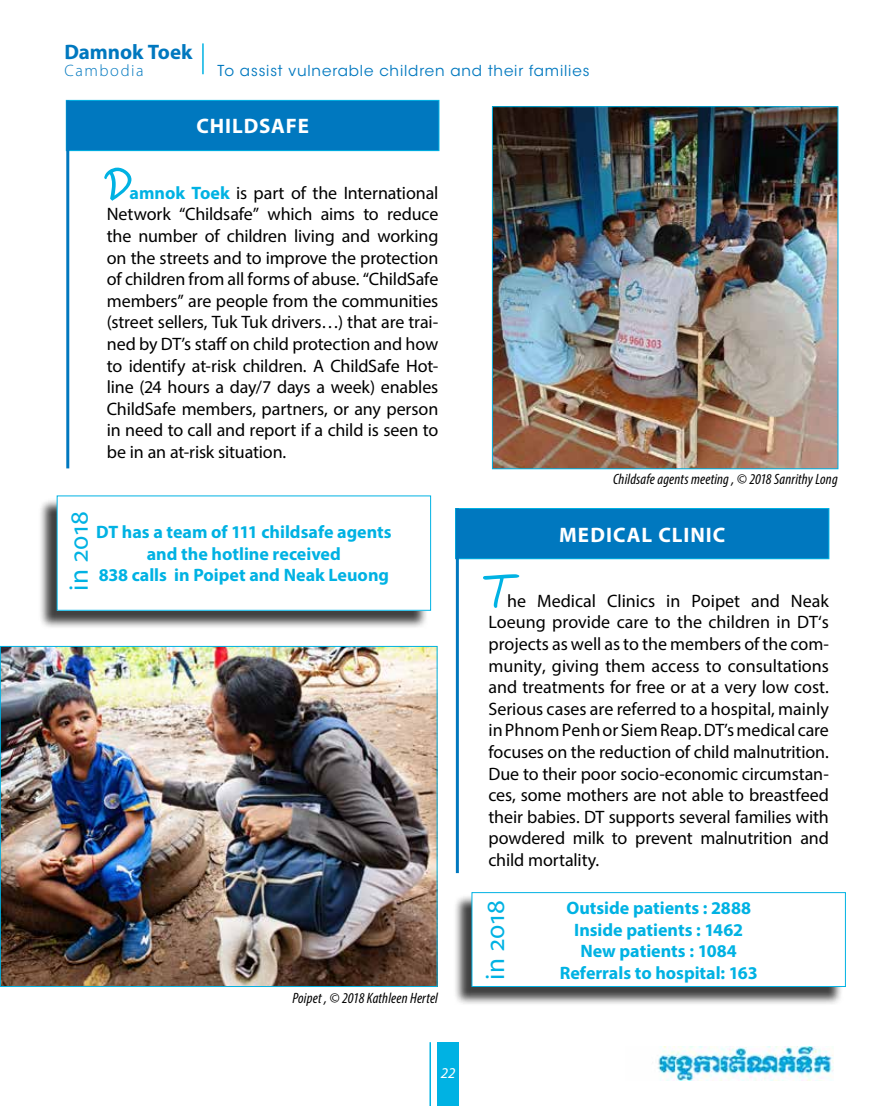
<style>
.page{position:relative;width:893px;height:1106px;background:#fff}
.page>*{position:absolute;margin:0;border:0;box-sizing:border-box;transform-origin:0 0}
.t1{font:700 54px "SF Scribbled Sans";color:#00b2e3}
.t2{font:27px "Myriad Pro";letter-spacing:.02em;color:#00b2e3}
.t3{font:700 21px "Myriad Pro";letter-spacing:.05em;color:#fff}
.t4{font:700 21px "Myriad Pro";letter-spacing:-.005em;color:#0078bf}
.t5{font:18px/21.6px "Myriad Pro";letter-spacing:-.01em;color:#000;text-align:justify}
.t6{font:700 18px/21.6px "Myriad Pro";color:#00b2e3;text-align:center}
.t7{font:300 16.5px "Myriad Pro";letter-spacing:.09em;color:#0078bf}
.t8{font:italic condensed 15px "Myriad Pro";letter-spacing:.01em;color:#000}
.t9{font:15px "ITC Avant Garde Std";letter-spacing:.055em;color:#0078bf}
.t10{font:italic 15px "Myriad Pro";color:#fff}
.s1{font-weight:700;color:#00b2e3}
</style>
<div class="page">
<div style="left:437px;top:1042px;width:22px;height:64px;background:#00b2e3"></div>
<hr style="left:429px;top:1042px;width:2px;height:64px;background:#00b2e3">
<hr style="left:202px;top:43px;width:2px;height:31px;background:#00b2e3">
<img style="left:658px;top:1046px;width:175px;height:34px">
<img style="left:2px;top:648px;width:433px;height:336px">
<div style="left:0;top:646px;width:437px;height:340px;border:1px solid #00b2e3"></div>
<div style="left:456px;top:508px;width:373px;height:51px;background:#0078bf"></div>
<div style="left:455px;top:508px;width:374px;height:51px;border:1px solid #00b2e3"></div>
<div style="left:453px;top:894px;width:390px;height:111px;background:#000;opacity:.75"></div>
<div style="left:472px;top:892px;width:373px;height:94px;background:#fff"></div>
<div style="left:472px;top:892px;width:374px;height:94px;border:1px solid #00b2e3"></div>
<hr style="left:456px;top:508px;width:3px;height:365px;background:#0078bf">
<div style="left:66px;top:100px;width:373px;height:51px;background:#0078bf"></div>
<div style="left:66px;top:100px;width:373px;height:51px;border:1px solid #00b2e3"></div>
<div style="left:38px;top:498px;width:390px;height:131px;background:#000;opacity:.75"></div>
<div style="left:57px;top:496px;width:374px;height:114px;background:#fff"></div>
<hr style="left:66px;top:101px;width:3px;height:367px;background:#0078bf">
<img style="left:494px;top:108px;width:342px;height:359px">
<div style="left:492px;top:106px;width:346px;height:363px;border:1px solid #00b2e3"></div>
<p class="t4" style="left:64px;top:38px;width:130px">Damnok Toek</p>
<p class="t7" style="left:64px;top:60px;width:81px">Cambodia</p>
<p class="t9" style="left:217px;top:62px;width:373px">To assist vulnerable children and their families</p>
<p class="t3" style="left:196px;top:113px;width:114px">CHILDSAFE</p>
<h1 class="t1" style="left:107px;top:148px;width:24px">D</h1>
<p class="t5" style="left:107px;top:182px;width:333px;text-indent:23px"><span class="s1">amnok Toek</span> is part of the International Network “Childsafe” which aims to reduce the number of children living and working on the streets and to improve the protection of children from all forms of abuse. “ChildSafe members” are people from the communities (street sellers, Tuk Tuk drivers…) that are trai&shy;ned by DT’s staff on child protection and how to identify at-risk children. A ChildSafe Hot&shy;line (24 hours a day/7 days a week) enables ChildSafe members, partners, or any person in need to call and report if a child is seen to be in an at-risk situation.</p>
<h2 class="t2" style="left:62px;top:591px;width:81px;rotate:-90deg">in 2018</h2>
<p class="t6" style="left:96px;top:521px;width:297px">DT has a team of 111 childsafe agents and the hotline received<br>838 calls in Poipet and Neak Leuong</p>
<p class="t8" style="left:292px;top:989px;width:147px">Poipet , © 2018 Kathleen Hertel</p>
<p class="t10" style="left:441px;top:1063px;width:16px">22</p>
<p class="t8" style="left:613px;top:470px;width:226px">Childsafe agents meeting , © 2018 Sanrithy Long</p>
<p class="t3" style="left:559px;top:521px;width:168px">MEDICAL CLINIC</p>
<h1 class="t1" style="left:488px;top:556px;width:20px">T</h1>
<p class="t5" style="left:488px;top:589px;width:342px;text-indent:19px">he Medical Clinics in Poipet and Neak Loeung provide care to the children in DT‘s projects as well as to the members of the com&shy;munity, giving them access to consultations and treatments for free or at a very low cost.<br>Serious cases are referred to a hospital, mainly in Phnom Penh or Siem Reap. DT’s medical care focuses on the reduction of child malnutrition.<br>Due to their poor socio-economic circumstan&shy;ces, some mothers are not able to breastfeed their babies. DT supports several families with powdered milk to prevent malnutrition and child mortality.</p>
<h2 class="t2" style="left:478px;top:980px;width:81px;rotate:-90deg">in 2018</h2>
<p class="t6" style="left:560px;top:896px;width:199px">Outside patients : 2888<br>Inside patients : 1462<br>New patients : 1084<br>Referrals to hospital: 163</p>
</div>
